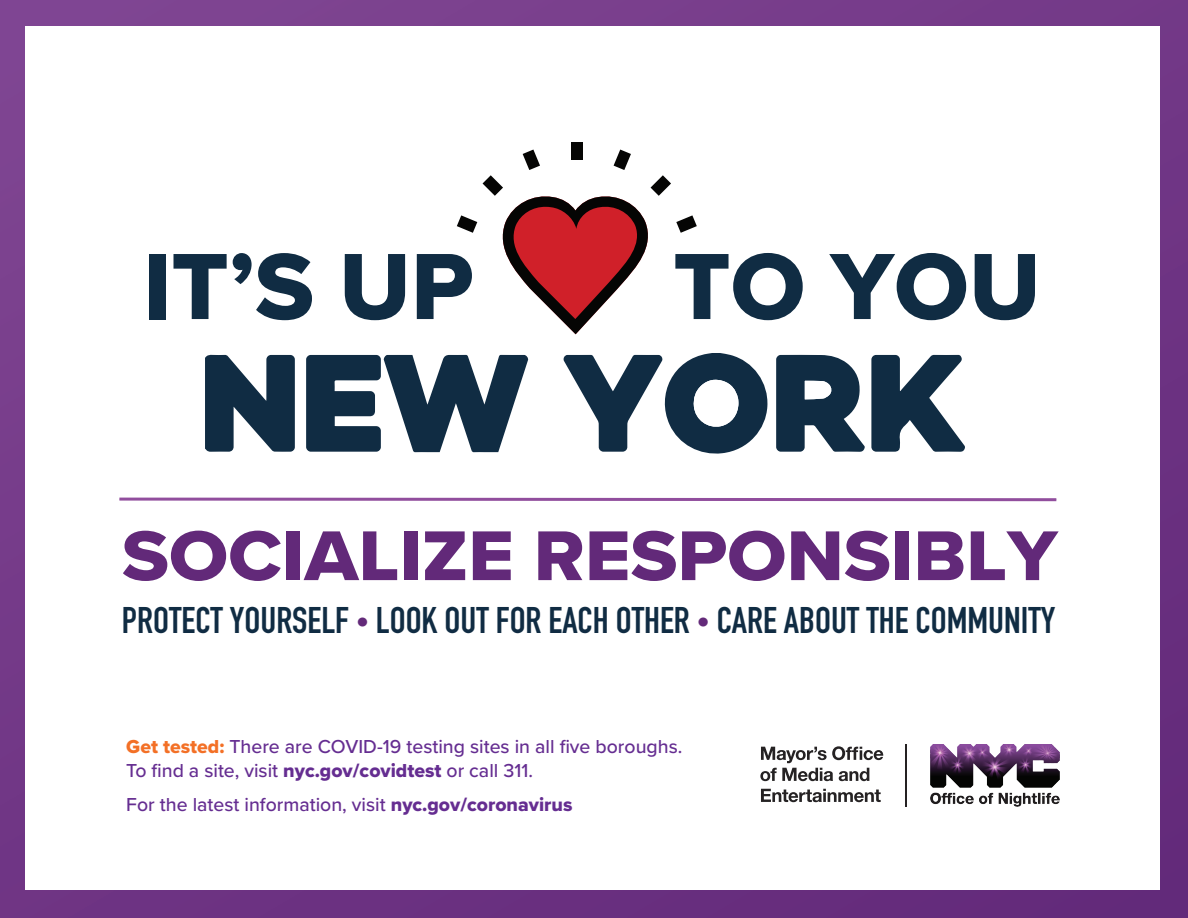
<style>
.page{position:relative;width:1188px;height:918px;background:#fff}
.page>*{position:absolute;margin:0;border:0;box-sizing:border-box;transform-origin:0 0}
.t1{font:97.5px "Proxima Nova Extrabld";color:#102c43}
.t2{font:73.05px "Proxima Nova Extrabld";color:#622979;scale:1.06 1}
.t3{font:700 36.6px "DIN Condensed";color:#102c43}
.t4{font:500 19.5px/23.4px "Proxima Nova";color:#652d91}
.s1{font-size:25.2px;color:#632a79}
.s2{font-family:"Proxima Nova Extrabld";font-weight:400;color:#f37026}
.s3{font-family:"Proxima Nova Extrabld";font-weight:400}
</style>
<div class="page">
<div style="left:0;top:0;width:1188px;height:918px;background:linear-gradient(to bottom,#7a418e,#672d7e)"></div>
<div style="left:25px;top:27px;width:1135px;height:863px;background:#fff"></div>
<svg style="left:119px;top:497px;width:938px;height:5px"></svg>
<svg style="left:205px;top:355px;width:90px;height:97px"></svg>
<svg style="left:871px;top:355px;width:94px;height:97px"></svg>
<svg style="left:306px;top:355px;width:223px;height:97px"></svg>
<svg style="left:563px;top:353px;width:205px;height:101px"></svg>
<svg style="left:776px;top:355px;width:89px;height:97px"></svg>
<div style="left:571px;top:142px;width:12px;height:17px;background:#050504"></div>
<svg style="left:457px;top:215px;width:20px;height:18px"></svg>
<svg style="left:483px;top:150px;width:214px;height:184px"></svg>
<img style="left:930px;top:744px;width:129px;height:62px">
<svg style="left:760px;top:746px;width:123px;height:35px"></svg>
<svg style="left:761px;top:789px;width:120px;height:13px"></svg>
<hr style="left:905px;top:744px;width:2px;height:62px;background:#252223">
<h1 class="t1" style="left:143px;top:214px;width:332px">IT’S UP</h1>
<h1 class="t1" style="left:673px;top:214px;width:369px">TO YOU</h1>
<h2 class="t2" style="left:122px;top:501px;width:884px">SOCIALIZE RESPONSIBLY</h2>
<h3 class="t3" style="left:122px;top:596px;width:935px">PROTECT YOURSELF <span class="s1">•</span> LOOK OUT FOR EACH OTHER <span class="s1">•</span> CARE ABOUT THE COMMUNITY</h3>
<p class="t4" style="left:126px;top:734px;width:558px"><span class="s2">Get tested:</span> There are COVID-19 testing sites in all five boroughs.<br>To find a site, visit <span class="s3">nyc.gov/covidtest</span> or call 311.</p>
<p class="t4" style="left:126px;top:792px;width:448px">For the latest information, visit <span class="s3">nyc.gov/coronavirus</span></p>
</div>
